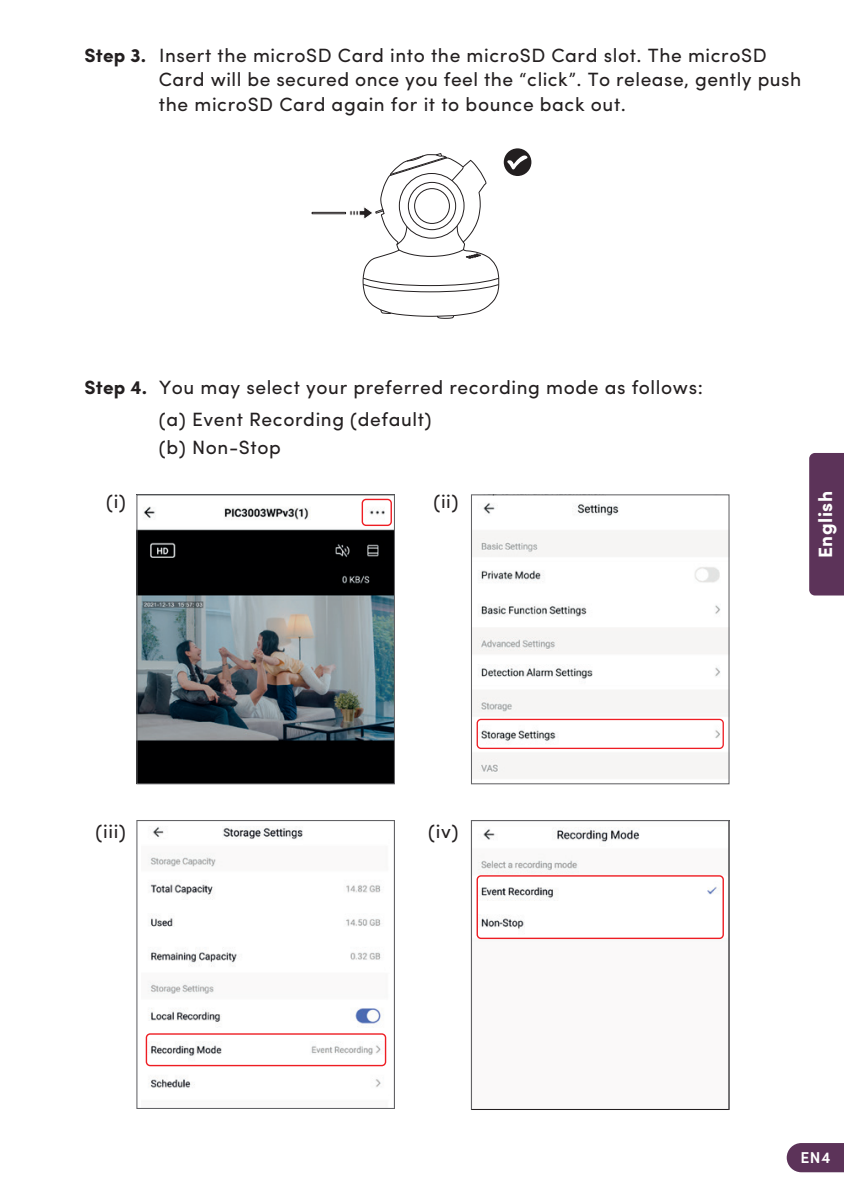
<style>
.page{position:relative;width:844px;height:1191px;background:#fff}
.page>*{position:absolute;margin:0;border:0;box-sizing:border-box;transform-origin:0 0}
.t1{font:19.25px/24.5px "Sofia Pro";letter-spacing:.03em;color:#231f20}
.t2{font:700 19.25px "Sofia Pro";letter-spacing:.03em;color:#fff}
.t3{font:600 15.75px "Sofia Pro";color:#fff}
.s1{font-weight:700}
</style>
<div class="page">
<div style="left:503px;top:148px;width:28px;height:28px;background:#231f20;border-radius:50%"></div>
<svg style="left:507px;top:155px;width:20px;height:15px"></svg>
<svg style="left:311px;top:153px;width:188px;height:166px"></svg>
<div style="left:809px;top:453px;width:34px;height:142px;background:#5c3359"></div>
<svg style="left:786px;top:1143px;width:57px;height:29px;background:#674064"></svg>
<img style="left:473px;top:503px;width:254px;height:275px">
<div style="left:471px;top:494px;width:258px;height:290px;border:1px solid #636366"></div>
<div style="left:476px;top:719px;width:247px;height:30px;border:1px solid #ee1d23;border-radius:4px"></div>
<img style="left:138px;top:498px;width:255px;height:284px">
<div style="left:136px;top:494px;width:259px;height:290px;border:1px solid #636366"></div>
<div style="left:361px;top:499px;width:31px;height:27px;border:1px solid #ee1d23;border-radius:4px"></div>
<img style="left:478px;top:827px;width:246px;height:113px">
<div style="left:476px;top:875px;width:247px;height:64px;border:1px solid #ee1d23;border-radius:4px"></div>
<div style="left:471px;top:820px;width:258px;height:290px;border:1px solid #636366"></div>
<img style="left:145px;top:826px;width:242px;height:262px">
<div style="left:136px;top:820px;width:259px;height:289px;border:1px solid #636366"></div>
<div style="left:146px;top:1033px;width:240px;height:33px;border:1px solid #ee1d23;border-radius:4px"></div>
<p class="t1" style="left:159px;top:41px;width:643px;text-indent:-74px"><span class="s1">Step 3.</span> Insert the microSD Card into the microSD Card slot. The microSD<br>Card will be secured once you feel the “click”. To release, gently push the microSD Card again for it to bounce back out.</p>
<p class="t1" style="left:159px;top:370px;width:545px;line-height:31.5px;text-indent:-74px"><span class="s1">Step 4.</span> You may select your preferred recording mode as follows: (a) Event Recording (default)</p>
<p class="t1" style="left:159px;top:433px;width:123px">(b) Non-Stop</p>
<p class="t1" style="left:106px;top:488px;width:21px">(i)</p>
<p class="t1" style="left:433px;top:488px;width:27px">(ii)</p>
<p class="t1" style="left:96px;top:818px;width:32px">(iii)</p>
<p class="t1" style="left:428px;top:818px;width:32px">(iv)</p>
<p class="t2" style="left:810px;top:558px;width:69px;rotate:-90deg">English</p>
<p class="t3" style="left:800px;top:1145px;width:32px">EN4</p>
</div>
